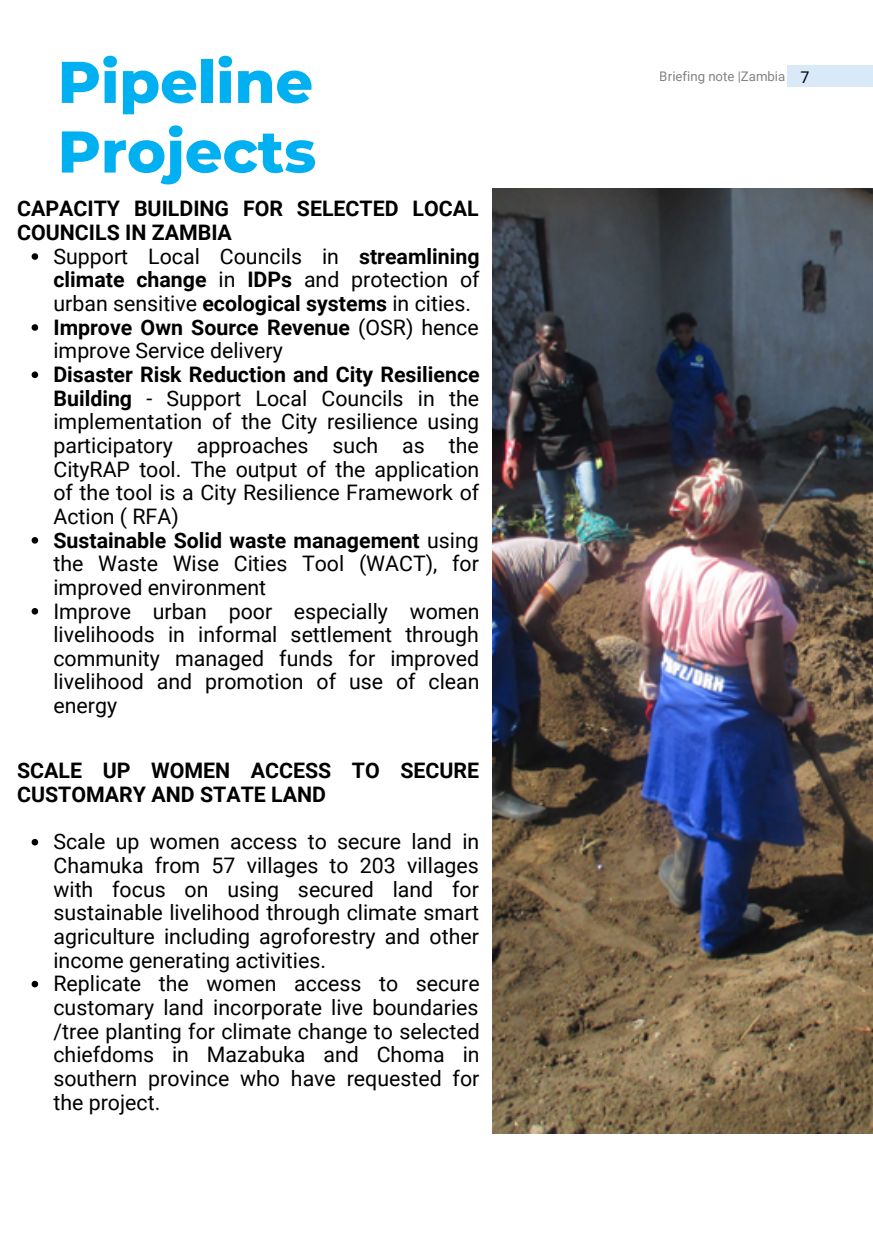
<style>
.page{position:relative;width:873px;height:1241px;background:#fff}
.page>*{position:absolute;margin:0;border:0;box-sizing:border-box;transform-origin:0 0}
.t1{font:800 58.62px/69.6px "Montserrat";color:#00b0f0}
.t2{font:21.35px/23.6px "Roboto";color:#000;text-align:justify}
.t3{font:700 21.35px/23.6px "Roboto";color:#000}
.t4{font:13.12px "Roboto";color:#000}
.s1{font-weight:700}
.s2{font-size:16.1px}
</style>
<div class="page">
<img style="left:492px;top:188px;width:381px;height:945px">
<svg style="left:32px;top:838px;width:6px;height:7px"></svg>
<svg style="left:32px;top:980px;width:6px;height:7px"></svg>
<svg style="left:32px;top:253px;width:6px;height:7px"></svg>
<svg style="left:32px;top:324px;width:6px;height:7px"></svg>
<svg style="left:32px;top:371px;width:6px;height:7px"></svg>
<svg style="left:32px;top:537px;width:6px;height:6px"></svg>
<svg style="left:32px;top:608px;width:6px;height:6px"></svg>
<div style="left:787px;top:65px;width:86px;height:22px;background:#dae9f7"></div>
<p class="t1" style="left:58px;top:47px;width:260px">Pipeline<br>Projects</p>
<p class="t3" style="left:17px;top:197px;width:463px">CAPACITY BUILDING FOR SELECTED LOCAL<br>COUNCILS IN ZAMBIA</p>
<p class="t2" style="left:53px;top:245px;width:428px">Support Local Councils in <span class="s1">streamlining climate change</span> in <span class="s1">IDPs</span> and protection of urban sensitive <span class="s1">ecological systems</span> in cities.</p>
<p class="t2" style="left:53px;top:315px;width:427px"><span class="s1">Improve Own Source Revenue</span> (OSR) hence improve Service delivery</p>
<p class="t2" style="left:53px;top:363px;width:428px"><span class="s1">Disaster Risk Reduction and City Resilience Building</span> - Support Local Councils in the implementation of the City resilience using participatory approaches such as the CityRAP tool. The output of the application of the tool is a City Resilience Framework of Action ( RFA)</p>
<p class="t2" style="left:53px;top:528px;width:427px"><span class="s1">Sustainable Solid waste management</span> using the Waste Wise Cities Tool (WACT), for improved environment</p>
<p class="t2" style="left:53px;top:599px;width:428px">Improve urban poor especially women livelihoods in informal settlement through community managed funds for improved livelihood and promotion of use of clean energy</p>
<p class="t3" style="left:17px;top:759px;width:463px">SCALE UP WOMEN ACCESS TO SECURE<br>CUSTOMARY AND STATE LAND</p>
<p class="t2" style="left:53px;top:830px;width:427px">Scale up women access to secure land in Chamuka from 57 villages to 203 villages with focus on using secured land for sustainable livelihood through climate smart agriculture including agroforestry and other income generating activities.</p>
<p class="t2" style="left:53px;top:972px;width:428px">Replicate the women access to secure customary land incorporate live boundaries /tree planting for climate change to selected chiefdoms in Mazabuka and Choma in southern province who have requested for the project.</p>
<p class="t4" style="left:660px;top:69px;width:151px">Briefing note |Zambia <span class="s2">7</span></p>
</div>
